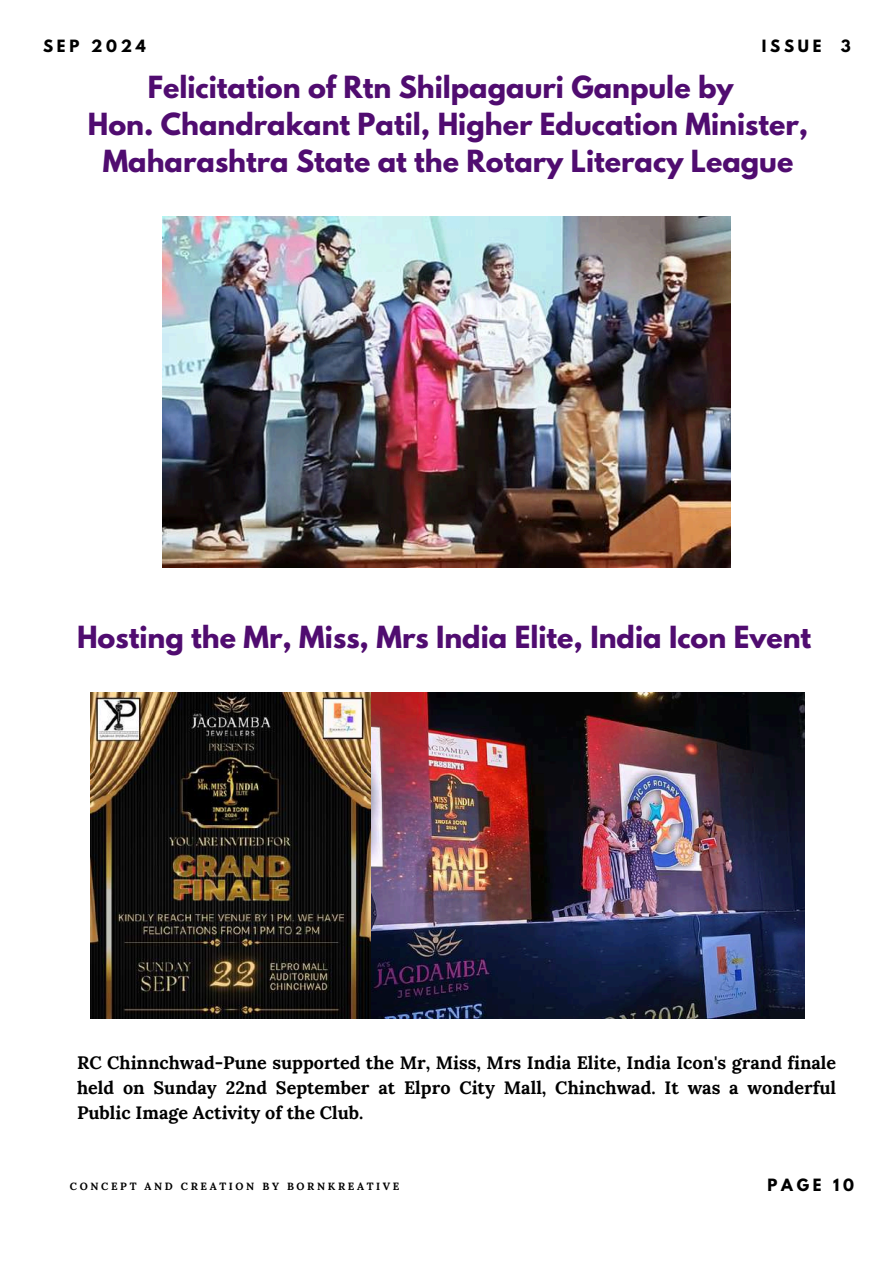
<style>
.page{position:relative;width:894px;height:1264px;background:#fff}
.page>*{position:absolute;margin:0;border:0;box-sizing:border-box;transform-origin:0 0}
.t1{font:700 27px/37.2px "League Spartan";color:#500c70;text-align:center}
.t2{font:700 18px/24.8px "Lora";color:#000;text-align:justify}
.t3{font:700 15px "League Spartan";letter-spacing:.25em;color:#000}
.t4{font:700 10.5px "Lora";letter-spacing:.25em;color:#000}
</style>
<div class="page">
<img style="left:162px;top:216px;width:568px;height:351px">
<img style="left:90px;top:692px;width:714px;height:326px">
<p class="t3" style="left:43px;top:39px;width:104px">SEP 2024</p>
<p class="t3" style="left:761px;top:38px;width:61px">ISSUE</p>
<p class="t3" style="left:840px;top:38px;width:11px">3</p>
<p class="t1" style="left:88px;top:72px;width:721px">Felicitation of Rtn Shilpagauri Ganpule by<br>Hon. Chandrakant Patil, Higher Education Minister,<br>Maharashtra State at the Rotary Literacy League</p>
<p class="t1" style="left:77px;top:621px;width:735px">Hosting the Mr, Miss, Mrs India Elite, India Icon Event</p>
<p class="t2" style="left:77px;top:1050px;width:760px">RC Chinnchwad-Pune supported the Mr, Miss, Mrs India Elite, India Icon's grand finale held on Sunday 22nd September at Elpro City Mall, Chinchwad. It was a wonderful Public Image Activity of the Club.</p>
<p class="t4" style="left:70px;top:1179px;width:331px">CONCEPT AND CREATION BY BORNKREATIVE</p>
<p class="t3" style="left:767px;top:1177px;width:88px">PAGE 10</p>
</div>
